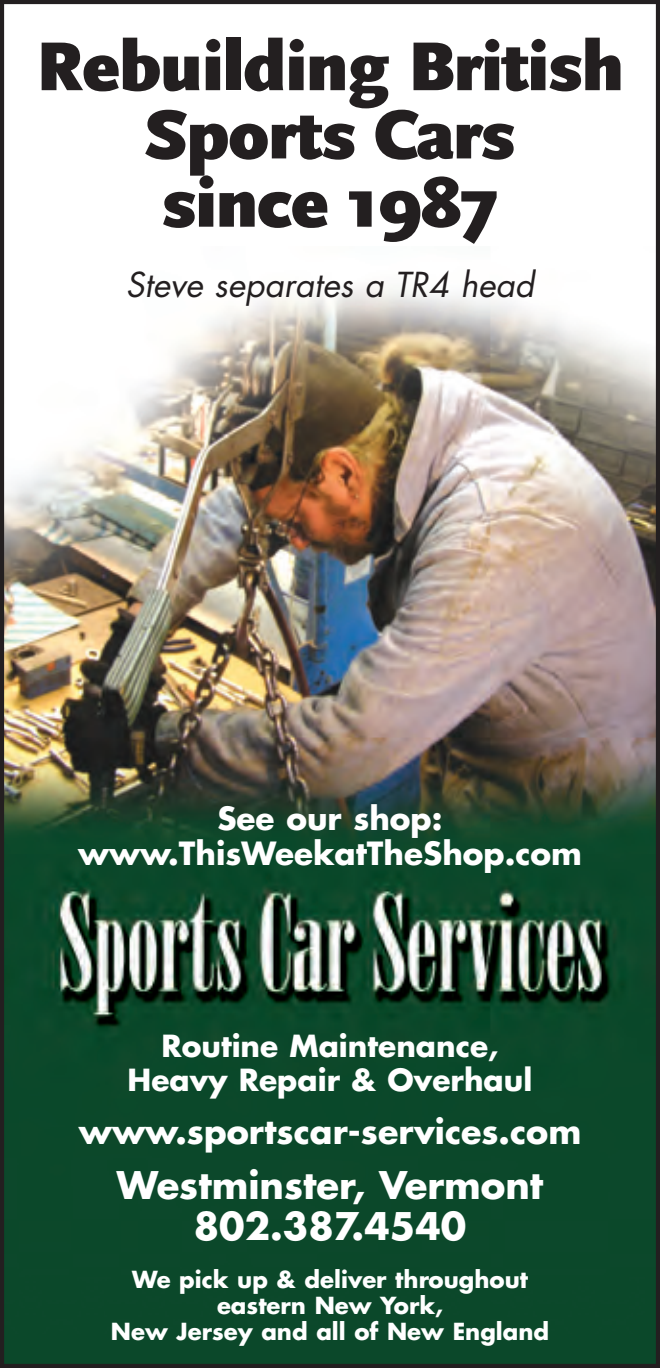
<style>
.page{position:relative;width:660px;height:1368px;background:#fff}
.page>*{position:absolute;margin:0;border:0;box-sizing:border-box;transform-origin:0 0}
.t1{font:900 72px/68.4px "Scala Sans OT";letter-spacing:-.015em;color:#231f20;text-align:center}
.t2{font:700 37.2px/40.8px "Futura";color:#fff;text-align:center}
.t3{font:italic 33.6px "Futura";color:#231f20}
.t4{font:700 33.2px "Futura";color:#fff}
.t5{font:700 31.2px/35.2px "Futura";color:#fff;text-align:center}
.t6{font:700 29.6px/33.2px "Futura";color:#fff;text-align:center}
.t7{font:700 22.8px/26px "Futura";color:#fff;text-align:center}
</style>
<div class="page">
<img style="left:5px;top:287px;width:650px;height:567px">
<img style="left:5px;top:854px;width:650px;height:509px">
<div style="left:0;top:0;width:660px;height:1368px;border:4px solid #231f20"></div>
<h1 class="t1" style="left:36px;top:33px;width:589px">Rebuilding British<br>Sports Cars<br>since 1987</h1>
<h3 class="t3" style="left:126px;top:263px;width:410px">Steve separates a TR4 head</h3>
<h3 class="t5" style="left:78px;top:800px;width:505px">See our shop: www.ThisWeekatTheShop.com</h3>
<p class="t6" style="left:128px;top:1029px;width:406px">Routine Maintenance,<br>Heavy Repair &amp; Overhaul</p>
<h3 class="t4" style="left:79px;top:1109px;width:504px">www.sportscar-services.com</h3>
<h2 class="t2" style="left:117px;top:1164px;width:428px">Westminster, Vermont<br>802.387.4540</h2>
<p class="t7" style="left:111px;top:1266px;width:439px">We pick up &amp; deliver throughout eastern New York,<br>New Jersey and all of New England</p>
</div>
